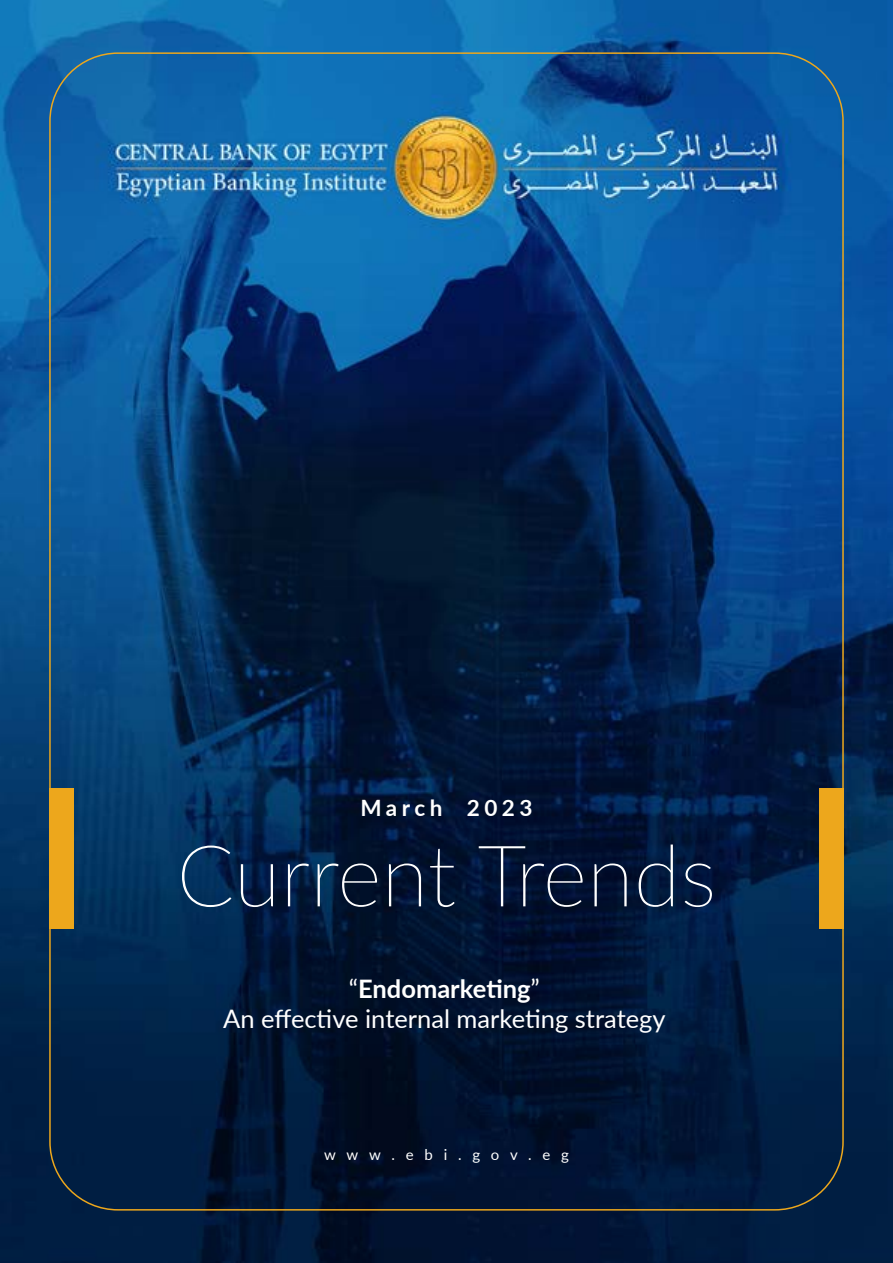
<style>
.page{position:relative;width:893px;height:1263px;background:#fff}
.page>*{position:absolute;margin:0;border:0;box-sizing:border-box;transform-origin:0 0}
.t1{font:100 85.5px "Lato";color:#fff}
.t2{font:25.5px/30.6px "Lato";color:#fff;text-align:center}
.t3{font:700 22.5px "Lato";letter-spacing:.2em;color:#fff}
.t4{font:15px "Lato";letter-spacing:.72em;color:#fff}
.s1{font-weight:700}
</style>
<div class="page">
<img style="left:0;top:0;width:893px;height:1263px">
<div style="left:819px;top:789px;width:25px;height:140px;background:#eda71c"></div>
<div style="left:49px;top:789px;width:25px;height:140px;background:#eda71c"></div>
<p class="t3" style="left:360px;top:791px;width:174px">March 2023</p>
<h1 class="t1" style="left:177px;top:817px;width:541px">Current Trends</h1>
<p class="t2" style="left:223px;top:972px;width:444px">“<span class="s1">Endomarketing</span>”<br>An effective internal marketing strategy</p>
<p class="t4" style="left:324px;top:1143px;width:246px">www.ebi.gov.eg</p>
</div>
